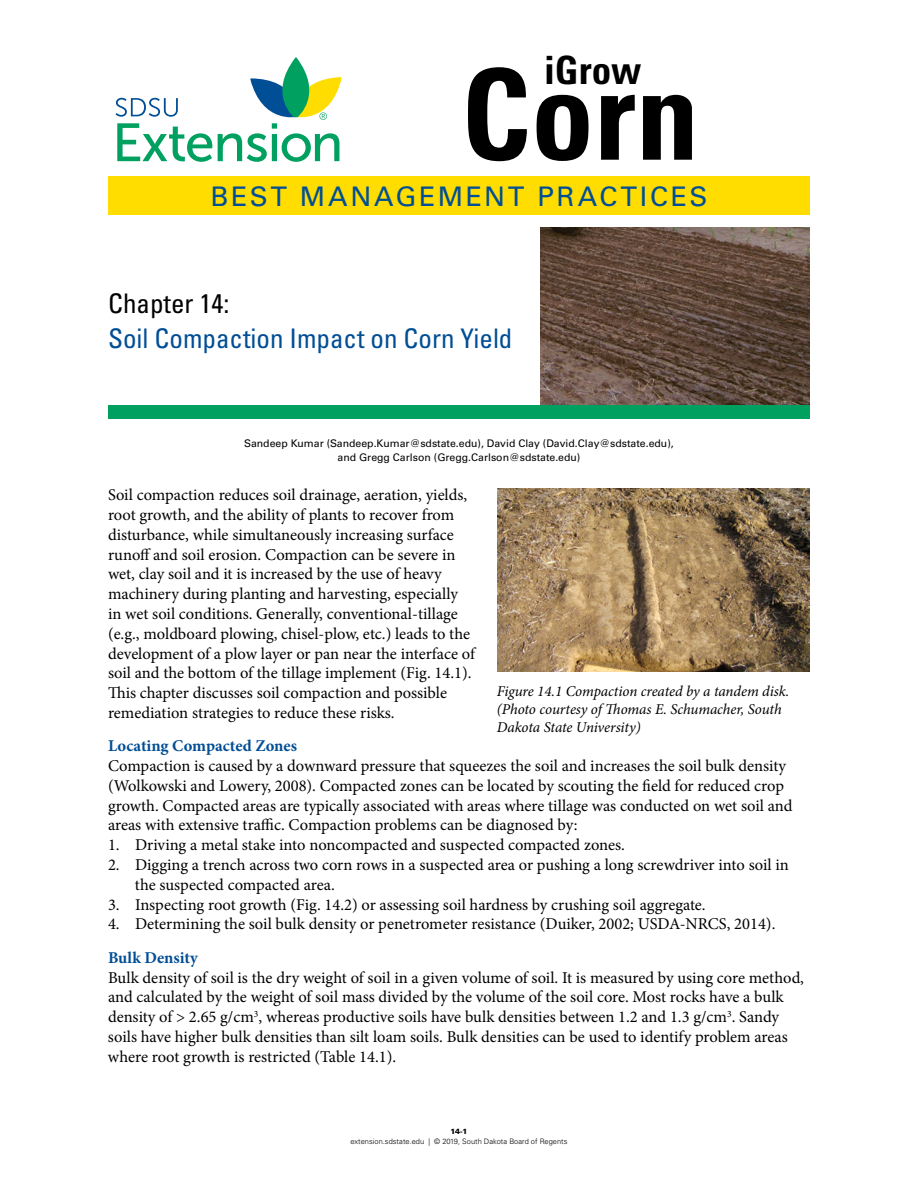
<style>
.page{position:relative;width:918px;height:1188px;background:#fff}
.page>*{position:absolute;margin:0;border:0;box-sizing:border-box;transform-origin:0 0}
.t1{font:700 condensed 126px "Univers";color:#000}
.t2{font:700 condensed 39px "Univers";color:#000}
.t3{font:condensed 27px "Univers";color:#004e95}
.t4{font:27px "Univers";letter-spacing:.1em;color:#004e95}
.t5{font:condensed 27px "Univers";color:#000}
.t6{font:16.5px/19.8px "Minion Pro";color:#000}
.t7{font:700 16.5px "Minion Pro";color:#004e95}
.t8{font:italic 15px/18px "Minion Pro";letter-spacing:-.01em;color:#000}
.t9{font:10.5px/13.5px "Univers";color:#000;text-align:center}
.t10{font:300 7.5px "Univers";color:#000}
.t11{font:900 7.5px "Univers";color:#000}
</style>
<div class="page">
<svg style="left:117px;top:123px;width:95px;height:39px"></svg>
<svg style="left:116px;top:98px;width:62px;height:19px"></svg>
<svg style="left:218px;top:57px;width:124px;height:105px"></svg>
<div style="left:108px;top:176px;width:702px;height:39px;background:#fd0"></div>
<img style="left:540px;top:228px;width:270px;height:177px">
<div style="left:108px;top:405px;width:702px;height:14px;background:#00a160"></div>
<img style="left:498px;top:488px;width:312px;height:184px">
<h2 class="t2" style="left:544px;top:46px;width:99px">iGrow</h2>
<h1 class="t1" style="left:461px;top:38px;width:240px">Corn</h1>
<h3 class="t4" style="left:210px;top:180px;width:499px">BEST MANAGEMENT PRACTICES</h3>
<h3 class="t5" style="left:108px;top:286px;width:123px">Chapter 14:</h3>
<h3 class="t3" style="left:108px;top:322px;width:406px">Soil Compaction Impact on Corn Yield</h3>
<p class="t9" style="left:244px;top:437px;width:431px">Sandeep Kumar (Sandeep.Kumar@sdstate.edu), David Clay (David.Clay@sdstate.edu), and Gregg Carlson (Gregg.Carlson@sdstate.edu)</p>
<p class="t6" style="left:108px;top:485px;width:368px">Soil compaction reduces soil drainage, aeration, yields, root growth, and the ability of plants to recover from disturbance, while simultaneously increasing surface runoff and soil erosion. Compaction can be severe in wet, clay soil and it is increased by the use of heavy machinery during planting and harvesting, especially in wet soil conditions. Generally, conventional-tillage (e.g., moldboard plowing, chisel-plow, etc.) leads to the development of a plow layer or pan near the interface of soil and the bottom of the tillage implement (Fig. 14.1).<br>This chapter discusses soil compaction and possible remediation strategies to reduce these risks.</p>
<p class="t8" style="left:497px;top:682px;width:294px">Figure 14.1 Compaction created by a tandem disk. (Photo courtesy of Thomas E. Schumacher, South<br>Dakota State University)</p>
<p class="t7" style="left:108px;top:734px;width:191px">Locating Compacted Zones</p>
<p class="t6" style="left:108px;top:756px;width:686px">Compaction is caused by a downward pressure that squeezes the soil and increases the soil bulk density (Wolkowski and Lowery, 2008). Compacted zones can be located by scouting the field for reduced crop growth. Compacted areas are typically associated with areas where tillage was conducted on wet soil and areas with extensive traffic. Compaction problems can be diagnosed by:</p>
<p class="t6" style="left:108px;top:835px;width:519px">1. Driving a metal stake into noncompacted and suspected compacted zones.</p>
<p class="t6" style="left:135px;top:855px;width:655px;text-indent:-27px">2. Digging a trench across two corn rows in a suspected area or pushing a long screwdriver into soil in the suspected compacted area.</p>
<p class="t6" style="left:108px;top:895px;width:599px">3. Inspecting root growth (Fig. 14.2) or assessing soil hardness by crushing soil aggregate.</p>
<p class="t6" style="left:108px;top:914px;width:669px">4. Determining the soil bulk density or penetrometer resistance (Duiker, 2002; USDA-NRCS, 2014).</p>
<p class="t7" style="left:108px;top:946px;width:91px">Bulk Density</p>
<p class="t6" style="left:108px;top:967px;width:698px">Bulk density of soil is the dry weight of soil in a given volume of soil. It is measured by using core method, and calculated by the weight of soil mass divided by the volume of the soil core. Most rocks have a bulk density of &gt; 2.65 g/cm<sup>3</sup>, whereas productive soils have bulk densities between 1.2 and 1.3 g/cm<sup>3</sup>. Sandy soils have higher bulk densities than silt loam soils. Bulk densities can be used to identify problem areas where root growth is restricted (Table 14.1).</p>
<p class="t11" style="left:450px;top:1126px;width:19px">14-1</p>
<p class="t10" style="left:351px;top:1137px;width:218px">extension.sdstate.edu | © 2019, South Dakota Board of Regents</p>
</div>
